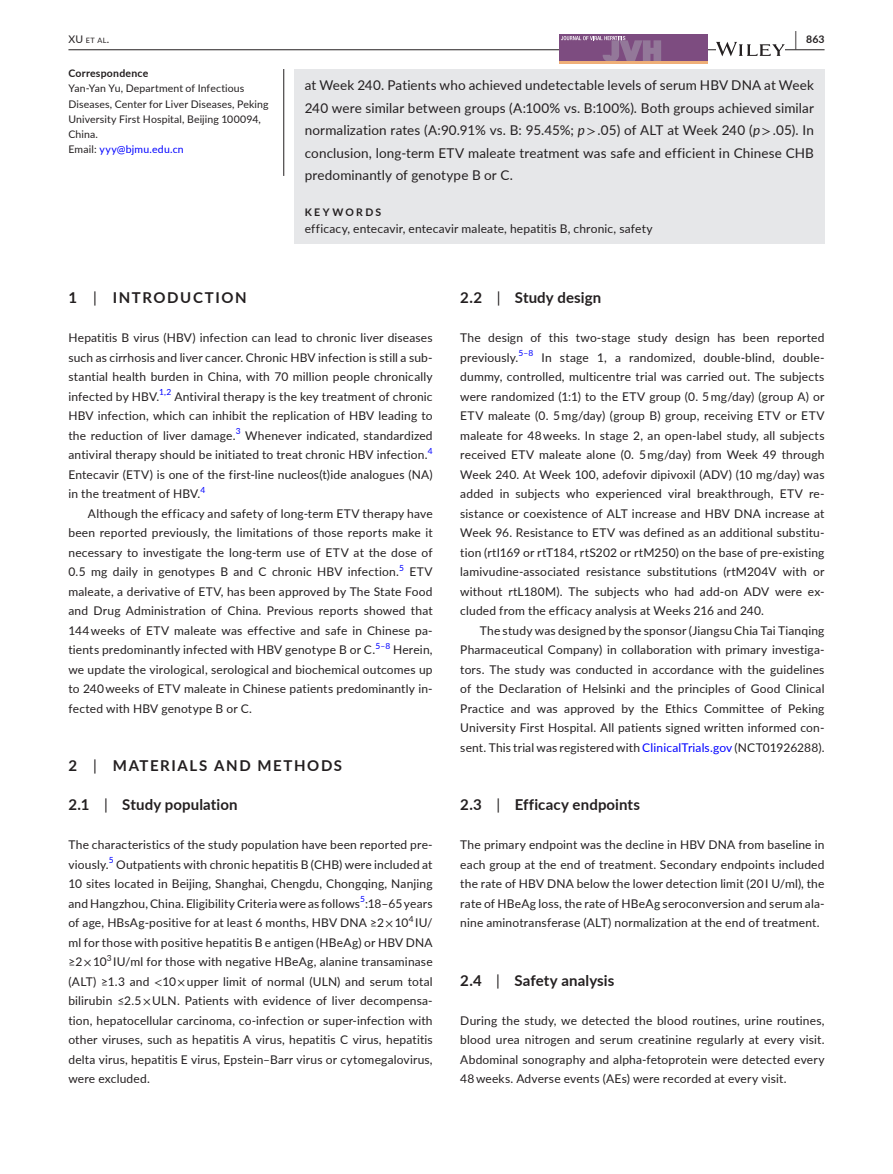
<style>
.page{position:relative;width:893px;height:1174px;background:#fff}
.page>*{position:absolute;margin:0;border:0;box-sizing:border-box;transform-origin:0 0}
.t1{font:700 15px "Lato";letter-spacing:.01em;color:#231f20}
.t2{font:700 15px "Lato";letter-spacing:.11em;color:#231f20}
.t3{font:700 15px "Lato";letter-spacing:.105em;color:#231f20}
.t4{font:13.5px/22.5px "Lato";letter-spacing:.01em;color:#231f20;text-align:justify}
.t5{font:12px/19.5px "Lato";letter-spacing:.015em;color:#231f20;text-align:justify}
.t6{font:10.5px/15px "Lato";letter-spacing:.01em;color:#231f20}
.t7{font:700 10.5px "Lato";letter-spacing:.02em;color:#231f20}
.t8{font:700 10.5px "Lato";letter-spacing:.22em;color:#231f20}
.t9{font:8.4px "Lato";color:#00f}
.t10{font:8.4px "Lato";color:#231f20}
.t11{font:7.35px "Lato";color:#231f20}
.s1{font-size:10.5px}
.s2{font-size:19.5px}
.s3{color:#00f}
.s4{font-style:italic}
.s5{font-family:"STIX"}
.s6{font-weight:400}
</style>
<div class="page">
<hr style="left:68px;top:49px;width:756px;height:1px;background:#231f20">
<div style="left:559px;top:34px;width:149px;height:30px;background:#7d4c80"></div>
<svg style="left:561px;top:36px;width:100px;height:26px"></svg>
<hr style="left:559px;top:62px;width:149px;height:2px;background:#efaf78">
<svg style="left:716px;top:42px;width:69px;height:14px"></svg>
<div style="left:294px;top:69px;width:530px;height:174px;background:#e6e7e9"></div>
<hr style="left:283px;top:69px;width:1px;height:107px;background:#231f20">
<p class="t11" style="left:68px;top:35px;width:42px"><span class="s1">XU</span> et al<span class="s1">.</span></p>
<p class="t7" style="left:795px;top:31px;width:31px"><span class="s2">|</span> 863</p>
<p class="t7" style="left:68px;top:66px;width:81px">Correspondence</p>
<p class="t6" style="left:68px;top:81px;width:202px">Yan-Yan Yu, Department of Infectious<br>Diseases, Center for Liver Diseases, Peking<br>University First Hospital, Beijing 100094,<br>China.<br>Email: <span class="s3">yyy@bjmu.edu.cn</span></p>
<p class="t4" style="left:305px;top:74px;width:511px">at Week 240. Patients who achieved undetectable levels of serum HBV DNA at Week 240 were similar between groups (A:100% vs. B:100%). Both groups achieved similar normalization rates (A:90.91% vs. B: 95.45%; <span class="s4">p</span><span class="s5">&gt;</span> .05) of ALT at Week 240 (<span class="s4">p</span><span class="s5">&gt;</span> .05). In conclusion, long-term ETV maleate treatment was safe and efficient in Chinese CHB predominantly of genotype B or C.</p>
<p class="t8" style="left:305px;top:205px;width:78px">KEYWORDS</p>
<p class="t5" style="left:305px;top:218px;width:349px">efficacy, entecavir, entecavir maleate, hepatitis B, chronic, safety</p>
<p class="t3" style="left:68px;top:287px;width:180px">1 <span class="s6">|</span> INTRODUCTION</p>
<p class="t5" style="left:68px;top:327px;width:366px">Hepatitis B virus (HBV) infection can lead to chronic liver diseases such as cirrhosis and liver cancer. Chronic HBV infection is still a sub&shy;stantial health burden in China, with 70 million people chronically infected by HBV.<sup>1,2</sup> Antiviral therapy is the key treatment of chronic HBV infection, which can inhibit the replication of HBV leading to the reduction of liver damage.<sup>3</sup> Whenever indicated, standardized antiviral therapy should be initiated to treat chronic HBV infection.</p>
<p class="t9" style="left:428px;top:445px;width:6px">4</p>
<p class="t5" style="left:68px;top:464px;width:366px">Entecavir (ETV) is one of the first-line nucleos(t)ide analogues (NA) in the treatment of HBV.</p>
<p class="t9" style="left:201px;top:484px;width:6px">4</p>
<p class="t5" style="left:68px;top:503px;width:366px;text-indent:20px">Although the efficacy and safety of long-term ETV therapy have been reported previously, the limitations of those reports make it necessary to investigate the long-term use of ETV at the dose of 0.5 mg daily in genotypes B and C chronic HBV infection.</p>
<p class="t9" style="left:399px;top:562px;width:6px">5</p>
<p class="t5" style="left:68px;top:561px;width:366px;text-indent:341px">ETV maleate, a derivative of ETV, has been approved by The State Food and Drug Administration of China. Previous reports showed that 144 weeks of ETV maleate was effective and safe in Chinese pa&shy;tients predominantly infected with HBV genotype B or C.</p>
<p class="t9" style="left:375px;top:640px;width:16px">5–8</p>
<p class="t5" style="left:68px;top:639px;width:366px;text-indent:325px">Herein, we update the virological, serological and biochemical outcomes up to 240 weeks of ETV maleate in Chinese patients predominantly in&shy;fected with HBV genotype B or C.</p>
<p class="t2" style="left:68px;top:755px;width:275px">2 <span class="s6">|</span> MATERIALS AND METHODS</p>
<p class="t1" style="left:68px;top:794px;width:171px">2.1 <span class="s6">|</span> Study population</p>
<p class="t5" style="left:68px;top:834px;width:366px">The characteristics of the study population have been reported pre&shy;viously.</p>
<p class="t9" style="left:109px;top:854px;width:6px">5</p>
<p class="t5" style="left:68px;top:854px;width:366px;text-indent:48px">Outpatients with chronic hepatitis B (CHB) were included at 10 sites located in Beijing, Shanghai, Chengdu, Chongqing, Nanjing and Hangzhou, China. Eligibility Criteria were as follows :18–65 years</p>
<p class="t9" style="left:360px;top:893px;width:6px">5</p>
<p class="t5" style="left:68px;top:912px;width:341px">of age, HBsAg-positive for at least 6 months, HBV DNA ≥2 <span class="s5">×</span> 10</p>
<p class="t10" style="left:409px;top:913px;width:6px">4</p>
<p class="t5" style="left:68px;top:912px;width:366px;text-indent:347px">IU/ ml for those with positive hepatitis B e antigen (HBeAg) or HBV DNA ≥2 <span class="s5">×</span> 10</p>
<p class="t10" style="left:107px;top:952px;width:6px">3</p>
<p class="t5" style="left:68px;top:951px;width:366px;text-indent:45px">IU/ml for those with negative HBeAg, alanine transaminase (ALT) ≥1.3 and <span class="s5">&lt;</span>10 <span class="s5">×</span> upper limit of normal (ULN) and serum total bilirubin ≤2.5 <span class="s5">×</span> ULN. Patients with evidence of liver decompensa&shy;tion, hepatocellular carcinoma, co-infection or super-infection with other viruses, such as hepatitis A virus, hepatitis C virus, hepatitis delta virus, hepatitis E virus, Epstein–Barr virus or cytomegalovirus, were excluded.</p>
<p class="t1" style="left:460px;top:287px;width:142px">2.2 <span class="s6">|</span> Study design</p>
<p class="t5" style="left:460px;top:327px;width:366px">The design of this two-stage study design has been reported previously.<sup>5–8</sup> In stage 1, a randomized, double-blind, double&shy;dummy, controlled, multicentre trial was carried out. The subjects were randomized (1:1) to the ETV group (0. 5 mg/day) (group A) or ETV maleate (0. 5 mg/day) (group B) group, receiving ETV or ETV maleate for 48 weeks. In stage 2, an open-label study, all subjects received ETV maleate alone (0. 5 mg/day) from Week 49 through Week 240. At Week 100, adefovir dipivoxil (ADV) (10 mg/day) was added in subjects who experienced viral breakthrough, ETV re&shy;sistance or coexistence of ALT increase and HBV DNA increase at Week 96. Resistance to ETV was defined as an additional substitu&shy;tion (rtI169 or rtT184, rtS202 or rtM250) on the base of pre-existing lamivudine-associated resistance substitutions (rtM204V with or without rtL180M). The subjects who had add-on ADV were ex&shy;cluded from the efficacy analysis at Weeks 216 and 240.</p>
<p class="t5" style="left:460px;top:620px;width:366px;text-indent:20px">The study was designed by the sponsor (Jiangsu Chia Tai Tianqing Pharmaceutical Company) in collaboration with primary investiga&shy;tors. The study was conducted in accordance with the guidelines of the Declaration of Helsinki and the principles of Good Clinical Practice and was approved by the Ethics Committee of Peking University First Hospital. All patients signed written informed con&shy;sent. This trial was registered with <span class="s3">ClinicalTrials.gov</span> (NCT01926288).</p>
<p class="t1" style="left:460px;top:794px;width:181px">2.3 <span class="s6">|</span> Efficacy endpoints</p>
<p class="t5" style="left:460px;top:834px;width:366px">The primary endpoint was the decline in HBV DNA from baseline in each group at the end of treatment. Secondary endpoints included the rate of HBV DNA below the lower detection limit (20 I U/ml), the rate of HBeAg loss, the rate of HBeAg seroconversion and serum ala&shy;nine aminotransferase (ALT) normalization at the end of treatment.</p>
<p class="t1" style="left:460px;top:969px;width:156px">2.4 <span class="s6">|</span> Safety analysis</p>
<p class="t5" style="left:460px;top:1010px;width:366px">During the study, we detected the blood routines, urine routines, blood urea nitrogen and serum creatinine regularly at every visit.<br>Abdominal sonography and alpha-fetoprotein were detected every 48 weeks. Adverse events (AEs) were recorded at every visit.</p>
</div>
